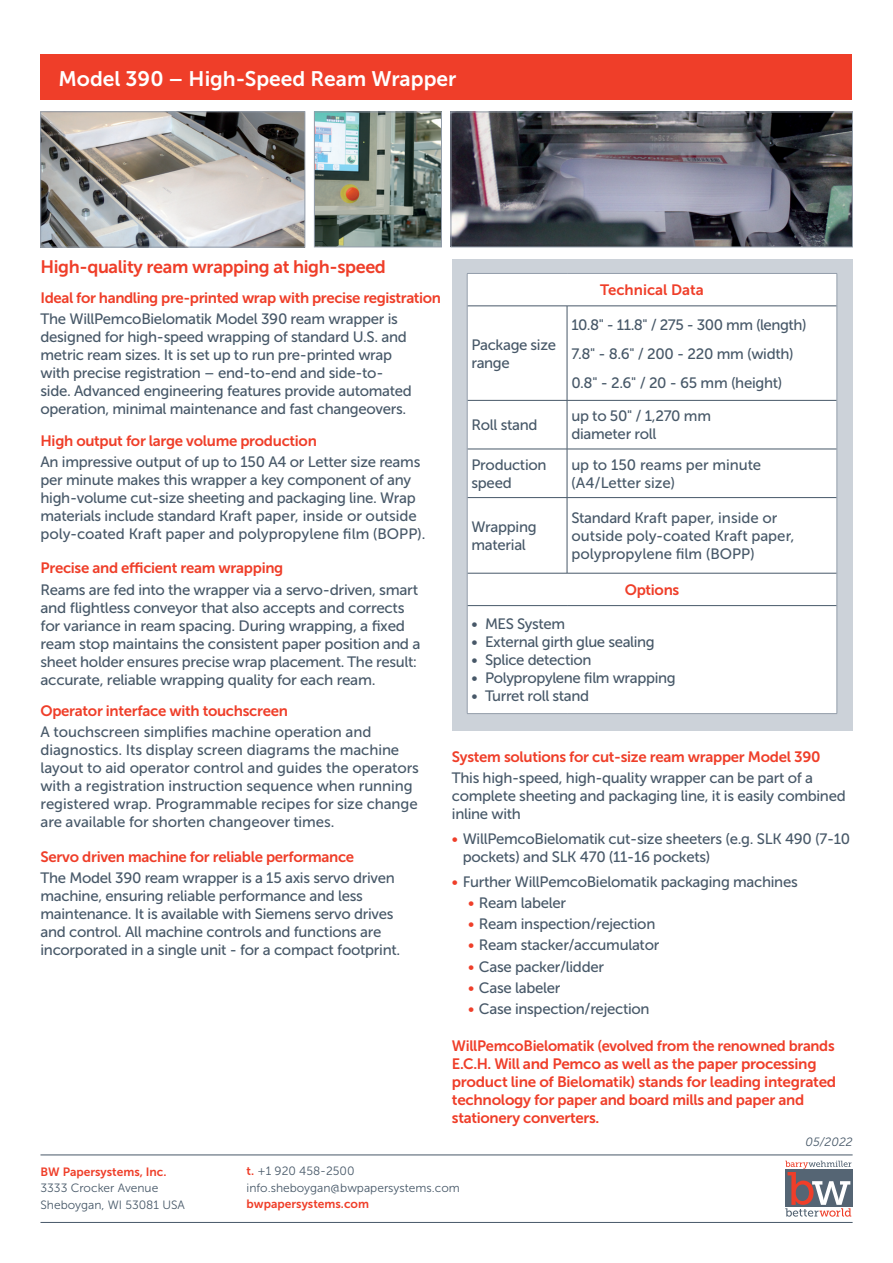
<style>
.page{position:relative;width:893px;height:1263px;background:#fff}
.page>*{position:absolute;margin:0;border:0;box-sizing:border-box;transform-origin:0 0}
.t1{font:21px "Museo Sans 700";color:#fff}
.t2{font:18px "Museo Sans 700";letter-spacing:-.02em;color:#ef3e29}
.t3{font:15px/18px "Museo Sans 500";letter-spacing:-.02em;color:#475868}
.t4{font:15px/18px "Museo Sans 700";letter-spacing:-.02em;color:#ef3e29}
.t5{font:15px/18px "Museo Sans Cyrl 500";letter-spacing:-.005em;color:#475868}
.t6{font:15px "Museo Sans 700";color:#ef3e29}
.t7{font:12px/16.5px "Museo Sans 300";color:#475868}
.t8{font:12px "Museo Sans 700";color:#ef3e29}
.t9{font:italic 12px "Museo Sans 300";color:#475868}
.s1{font-family:"Museo Sans Cyrl 500"}
.s2{font-family:"Museo Sans 500"}
.s3{color:#ef3e29}
.s4{font-family:"Museo Sans 700";color:#ef3e29}
</style>
<div class="page">
<div style="left:40px;top:54px;width:812px;height:45px;background:#ef3e29"></div>
<div style="left:452px;top:259px;width:400px;height:472px;background:#ccd2d9"></div>
<img style="left:316px;top:114px;width:124px;height:131px">
<div style="left:314px;top:112px;width:128px;height:135px;border:1px solid #939daa"></div>
<img style="left:42px;top:114px;width:261px;height:131px">
<div style="left:40px;top:112px;width:265px;height:135px;border:1px solid #939daa"></div>
<img style="left:453px;top:114px;width:398px;height:131px">
<div style="left:451px;top:112px;width:402px;height:135px;border:1px solid #939daa"></div>
<div style="left:785px;top:1170px;width:68px;height:37px;background:#556574"></div>
<svg style="left:785px;top:1161px;width:66px;height:56px"></svg>
<hr style="left:40px;top:1222px;width:813px;height:1px;background:#475868">
<hr style="left:40px;top:1155px;width:813px;height:1px;background:#475868">
<div style="left:467px;top:273px;width:370px;height:33px;background:#fff"></div>
<div style="left:468px;top:307px;width:369px;height:406px;background:#fff"></div>
<hr style="left:467px;top:605px;width:100px;height:1px;background:#475868">
<hr style="left:567px;top:605px;width:270px;height:1px;background:#475868">
<hr style="left:467px;top:306px;width:100px;height:1px;background:#475868">
<hr style="left:567px;top:306px;width:270px;height:1px;background:#475868">
<hr style="left:567px;top:306px;width:1px;height:94px;background:#475868">
<hr style="left:467px;top:400px;width:100px;height:1px;background:#475868">
<hr style="left:567px;top:400px;width:270px;height:1px;background:#475868">
<hr style="left:567px;top:401px;width:1px;height:48px;background:#475868">
<hr style="left:467px;top:449px;width:100px;height:1px;background:#475868">
<hr style="left:567px;top:449px;width:270px;height:1px;background:#475868">
<hr style="left:567px;top:449px;width:1px;height:48px;background:#475868">
<hr style="left:467px;top:497px;width:100px;height:1px;background:#475868">
<hr style="left:567px;top:497px;width:270px;height:1px;background:#475868">
<hr style="left:567px;top:498px;width:1px;height:75px;background:#475868">
<hr style="left:467px;top:573px;width:100px;height:1px;background:#475868">
<hr style="left:567px;top:573px;width:270px;height:1px;background:#475868">
<hr style="left:467px;top:273px;width:100px;height:1px;background:#939daa">
<hr style="left:467px;top:274px;width:1px;height:32px;background:#939daa">
<hr style="left:567px;top:273px;width:270px;height:1px;background:#939daa">
<hr style="left:837px;top:274px;width:1px;height:32px;background:#939daa">
<hr style="left:467px;top:306px;width:1px;height:94px;background:#939daa">
<hr style="left:837px;top:306px;width:1px;height:94px;background:#939daa">
<hr style="left:467px;top:400px;width:1px;height:49px;background:#939daa">
<hr style="left:837px;top:400px;width:1px;height:49px;background:#939daa">
<hr style="left:467px;top:449px;width:1px;height:49px;background:#939daa">
<hr style="left:837px;top:449px;width:1px;height:49px;background:#939daa">
<hr style="left:467px;top:498px;width:1px;height:75px;background:#939daa">
<hr style="left:837px;top:498px;width:1px;height:75px;background:#939daa">
<hr style="left:467px;top:573px;width:1px;height:33px;background:#939daa">
<hr style="left:837px;top:573px;width:1px;height:33px;background:#939daa">
<hr style="left:467px;top:606px;width:1px;height:107px;background:#939daa">
<hr style="left:837px;top:606px;width:1px;height:107px;background:#939daa">
<hr style="left:467px;top:713px;width:100px;height:1px;background:#939daa">
<hr style="left:567px;top:713px;width:270px;height:1px;background:#939daa">
<h1 class="t1" style="left:59px;top:67px;width:399px">Model 390 – High-Speed Ream Wrapper</h1>
<p class="t2" style="left:40px;top:257px;width:347px">High-quality ream wrapping at high-speed</p>
<p class="t4" style="left:40px;top:289px;width:402px">Ideal for handling pre-printed wrap with precise registration</p>
<p class="t3" style="left:40px;top:310px;width:373px">The WillPemcoBielomatik Model 390 ream wrapper is designed for high-speed wrapping of standard U.S. and metric ream sizes. It is set up to run pre-printed wrap with precise registration – end-to-end and side-to&shy;side. Advanced engineering features provide automated operation, minimal maintenance and fast changeovers.</p>
<p class="t4" style="left:40px;top:431px;width:278px">High output for large volume production</p>
<p class="t3" style="left:40px;top:453px;width:381px">An impressive output of up to 150 A4 or Letter size reams per minute makes this wrapper a key component of any high-volume cut-size sheeting and packaging line. Wrap materials include standard K<span class="s1">raft paper, inside or outside</span></p>
<p class="t5" style="left:40px;top:525px;width:386px">poly-coated Kraft paper and polypropylene film (BOPP).</p>
<p class="t4" style="left:40px;top:559px;width:244px">Precise and efficient ream wrapping</p>
<p class="t3" style="left:40px;top:580px;width:382px">Reams are fed into the wrapper via a servo-driven, smart and flightless conveyor that also accepts and corrects for variance in ream spacing. During wrapping, a fixed ream stop maintains the consistent paper position and a</p>
<p class="t5" style="left:40px;top:652px;width:378px">sheet holder ensures precise wrap placement. The result:</p>
<p class="t3" style="left:40px;top:670px;width:337px">accurate, reliable wrapping quality for each ream.</p>
<p class="t4" style="left:40px;top:702px;width:249px">Operator interface with touchscreen</p>
<p class="t3" style="left:40px;top:723px;width:380px">A touchscreen simplifies machine operation and diagnostics. Its display screen diagrams the machine layout to aid operator control and guides the operators with a registration instruction sequence when running</p>
<p class="t5" style="left:40px;top:795px;width:379px"><span class="s2">registered wrap.</span> Programmable recipes for size change are available for shorten changeover times.</p>
<p class="t4" style="left:40px;top:848px;width:315px">Servo driven machine for reliable performance</p>
<p class="t3" style="left:40px;top:869px;width:361px">The Model 390 ream wrapper is a 15 axis servo driven machine, ensuring reliable performance and less maintenance. It is available with Siemens servo drives and control. All machine controls and functions are incorporated in a single unit - for a compact footprint.</p>
<p class="t3" style="left:471px;top:336px;width:86px">Package size range</p>
<p class="t6" style="left:600px;top:282px;width:105px">Technical Data</p>
<p class="t3" style="left:571px;top:310px;width:237px;line-height:28.8px">10.8" - 11.8" / 275 - 300 mm (length)<br>7.8" - 8.6" / 200 - 220 mm (width)<br>0.8" - 2.6" / 20 - 65 mm (height)</p>
<p class="t3" style="left:471px;top:416px;width:68px">Roll stand</p>
<p class="t3" style="left:571px;top:407px;width:141px">up to 50" / 1,270 mm diameter roll</p>
<p class="t3" style="left:471px;top:456px;width:77px">Production speed</p>
<p class="t5" style="left:571px;top:456px;width:191px">up to 150 reams per minute (A4/Letter size)</p>
<p class="t3" style="left:471px;top:518px;width:67px">Wrapping material</p>
<p class="t5" style="left:571px;top:509px;width:225px"><span class="s2">Standard K</span>raft paper, inside or outside poly-coated Kraft paper, polypropylene film (BOPP)</p>
<p class="t4" style="left:625px;top:581px;width:56px">Options</p>
<p class="t3" style="left:471px;top:615px;width:95px">• MES System</p>
<p class="t3" style="left:471px;top:633px;width:185px">• External girth glue sealing</p>
<p class="t3" style="left:471px;top:651px;width:121px">• Splice detection</p>
<p class="t3" style="left:471px;top:669px;width:206px">• Polypropylene film wrapping</p>
<p class="t3" style="left:471px;top:687px;width:119px">• Turret roll stand</p>
<p class="t4" style="left:452px;top:748px;width:370px">System solutions for cut-size ream wrapper Model 390</p>
<p class="t3" style="left:452px;top:769px;width:395px">This high-speed, high-quality wrapper can be part of a complete sheeting and packaging line, it is easily combined inline with</p>
<p class="t3" style="left:463px;top:830px;width:389px;text-indent:-11px"><span class="s3">•</span> WillPemcoBielomatik cut-size sheeters (e.g. SLK 490 (7-10 pockets) and SLK 470 (11-16 pockets)</p>
<p class="t3" style="left:452px;top:872px;width:347px"><span class="s3">•</span> Further WillPemcoBielomatik packaging machines</p>
<p class="t3" style="left:468px;top:894px;width:100px"><span class="s3">•</span> Ream labeler</p>
<p class="t3" style="left:468px;top:915px;width:189px"><span class="s3">•</span> Ream inspection/rejection</p>
<p class="t3" style="left:468px;top:936px;width:193px"><span class="s3">•</span> Ream stacker / accumulator</p>
<p class="t3" style="left:468px;top:957px;width:137px"><span class="s3">•</span> Case packer/lidder</p>
<p class="t3" style="left:468px;top:979px;width:94px"><span class="s3">•</span> Case labeler</p>
<p class="t3" style="left:468px;top:1000px;width:183px"><span class="s3">•</span> Case inspection/rejection</p>
<p class="t4" style="left:452px;top:1037px;width:386px">WillPemcoBielomatik (evolved from the renowned brands E.C.H. Will and Pemco as well as the paper processing product line of Bielomatik) stands for leading integrated technology for paper and board mills and paper and stationery converters.</p>
<p class="t9" style="left:806px;top:1135px;width:49px">05/2022</p>
<p class="t8" style="left:40px;top:1165px;width:128px">BW Papersystems, Inc.</p>
<p class="t7" style="left:40px;top:1180px;width:146px">3333 Crocker Avenue<br>Sheboygan, WI 53081 USA</p>
<p class="t7" style="left:247px;top:1163px;width:215px"><span class="s4">t.</span> +1 920 458-2500 info.sheboygan@bwpapersystems.com</p>
<p class="t8" style="left:247px;top:1197px;width:124px">bwpapersystems.com</p>
</div>
